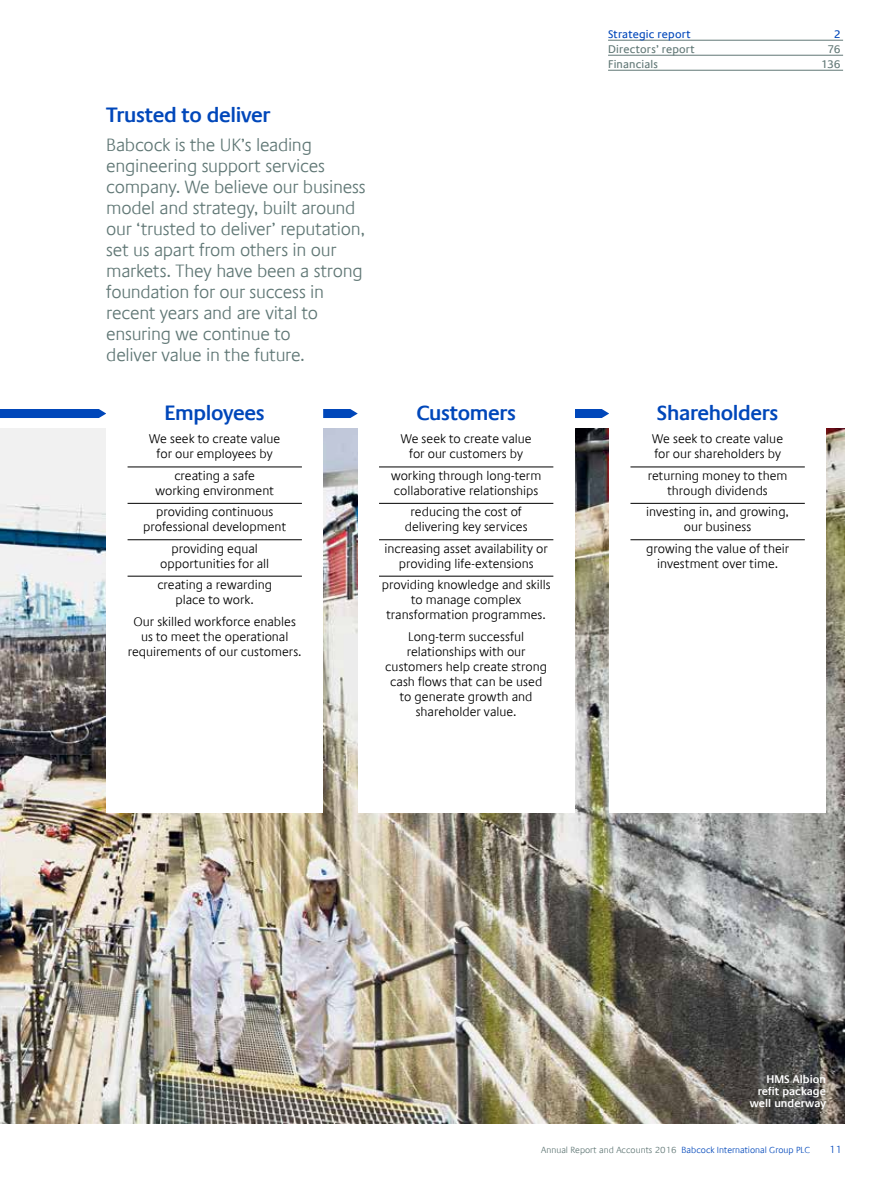
<style>
.page{position:relative;width:893px;height:1183px;background:#fff}
.page>*{position:absolute;margin:0;border:0;box-sizing:border-box;transform-origin:0 0}
.t1{font:600 21px "Praxis Com";letter-spacing:-.02em;color:#0047ba}
.t2{font:300 18px/21px "Praxis Com";letter-spacing:-.015em;color:#607775}
.t3{font:300 12.75px/15px "Praxis Com";color:#000;text-align:center}
.t4{font:600 11.25px/12px "Praxis Com";color:#fff;text-align:right}
.t5{font:11.25px "Praxis Com";letter-spacing:.015em;color:#607775}
.t6{font:11.25px "Praxis Com";letter-spacing:.015em;color:#0047ba}
.t7{font:300 10.5px "Praxis Com";color:#0047ba}
.t8{font:300 9px "Praxis Com";color:#0047ba}
.s1{color:#607775}
</style>
<div class="page">
<hr style="left:608px;top:40px;width:235px;height:1px;background:#607775">
<hr style="left:608px;top:55px;width:235px;height:1px;background:#607775">
<hr style="left:608px;top:70px;width:235px;height:1px;background:#607775">
<svg style="left:0;top:409px;width:106px;height:9px"></svg>
<svg style="left:323px;top:409px;width:35px;height:9px"></svg>
<svg style="left:575px;top:409px;width:34px;height:9px"></svg>
<img style="left:0;top:428px;width:844px;height:695px">
<div style="left:106px;top:390px;width:217px;height:422px;background:#fff"></div>
<hr style="left:128px;top:466px;width:174px;height:1px;background:#000">
<hr style="left:128px;top:503px;width:174px;height:1px;background:#000">
<hr style="left:128px;top:539px;width:174px;height:1px;background:#000">
<hr style="left:128px;top:575px;width:174px;height:1px;background:#000">
<div style="left:358px;top:390px;width:217px;height:422px;background:#fff"></div>
<hr style="left:379px;top:466px;width:174px;height:1px;background:#000">
<hr style="left:379px;top:503px;width:174px;height:1px;background:#000">
<hr style="left:379px;top:539px;width:174px;height:1px;background:#000">
<hr style="left:379px;top:575px;width:174px;height:1px;background:#000">
<div style="left:609px;top:390px;width:217px;height:422px;background:#fff"></div>
<hr style="left:630px;top:466px;width:175px;height:1px;background:#000">
<hr style="left:630px;top:503px;width:175px;height:1px;background:#000">
<hr style="left:630px;top:539px;width:175px;height:1px;background:#000">
<h1 class="t1" style="left:106px;top:102px;width:166px">Trusted to deliver</h1>
<p class="t2" style="left:106px;top:134px;width:261px">Babcock is the UK’s leading engineering support services company. We believe our business model and strategy, built around our ‘trusted to deliver’ reputation, set us apart from others in our markets. They have been a strong foundation for our success in recent years and are vital to ensuring we continue to<br>deliver value in the future.</p>
<h1 class="t1" style="left:165px;top:400px;width:102px">Employees</h1>
<p class="t3" style="left:149px;top:431px;width:132px">We seek to create value for our employees by</p>
<p class="t3" style="left:155px;top:468px;width:120px">creating a safe working environment</p>
<p class="t3" style="left:143px;top:504px;width:144px">providing continuous professional development</p>
<p class="t3" style="left:160px;top:541px;width:111px">providing equal opportunities for all</p>
<p class="t3" style="left:157px;top:577px;width:116px">creating a rewarding place to work.</p>
<p class="t3" style="left:128px;top:613px;width:175px">Our skilled workforce enables us to meet the operational requirements of our customers.</p>
<h1 class="t1" style="left:416px;top:400px;width:101px">Customers</h1>
<p class="t3" style="left:401px;top:431px;width:132px">We seek to create value for our customers by</p>
<p class="t3" style="left:391px;top:468px;width:152px;text-align:left">working through long-term collaborative relationships</p>
<p class="t3" style="left:405px;top:504px;width:124px">reducing the cost of delivering key services</p>
<p class="t3" style="left:384px;top:541px;width:165px">increasing asset availability or providing life-extensions</p>
<p class="t3" style="left:382px;top:577px;width:170px">providing knowledge and skills to manage complex transformation programmes.</p>
<p class="t3" style="left:385px;top:628px;width:163px">Long-term successful relationships with our customers help create strong cash flows that can be used to generate growth and shareholder value.</p>
<p class="t6" style="left:608px;top:28px;width:84px">Strategic report</p>
<p class="t6" style="left:834px;top:28px;width:8px">2</p>
<p class="t5" style="left:608px;top:42px;width:88px">Directors’ report</p>
<p class="t5" style="left:827px;top:42px;width:15px">76</p>
<p class="t5" style="left:608px;top:57px;width:52px">Financials</p>
<p class="t5" style="left:821px;top:57px;width:22px">136</p>
<h1 class="t1" style="left:657px;top:400px;width:123px">Shareholders</h1>
<p class="t3" style="left:652px;top:431px;width:132px;text-align:left">We seek to create value for our shareholders by</p>
<p class="t3" style="left:648px;top:468px;width:141px">returning money to them through dividends</p>
<p class="t3" style="left:646px;top:504px;width:144px">investing in, and growing, our business</p>
<p class="t3" style="left:646px;top:541px;width:144px">growing the value of their investment over time.</p>
<p class="t4" style="left:750px;top:1072px;width:78px">HMS Albion refit package well underway</p>
<p class="t8" style="left:541px;top:1144px;width:270px"><span class="s1">Annual Report and Accounts 2016</span> Babcock International Group PLC</p>
<p class="t7" style="left:829px;top:1143px;width:14px">11</p>
</div>
